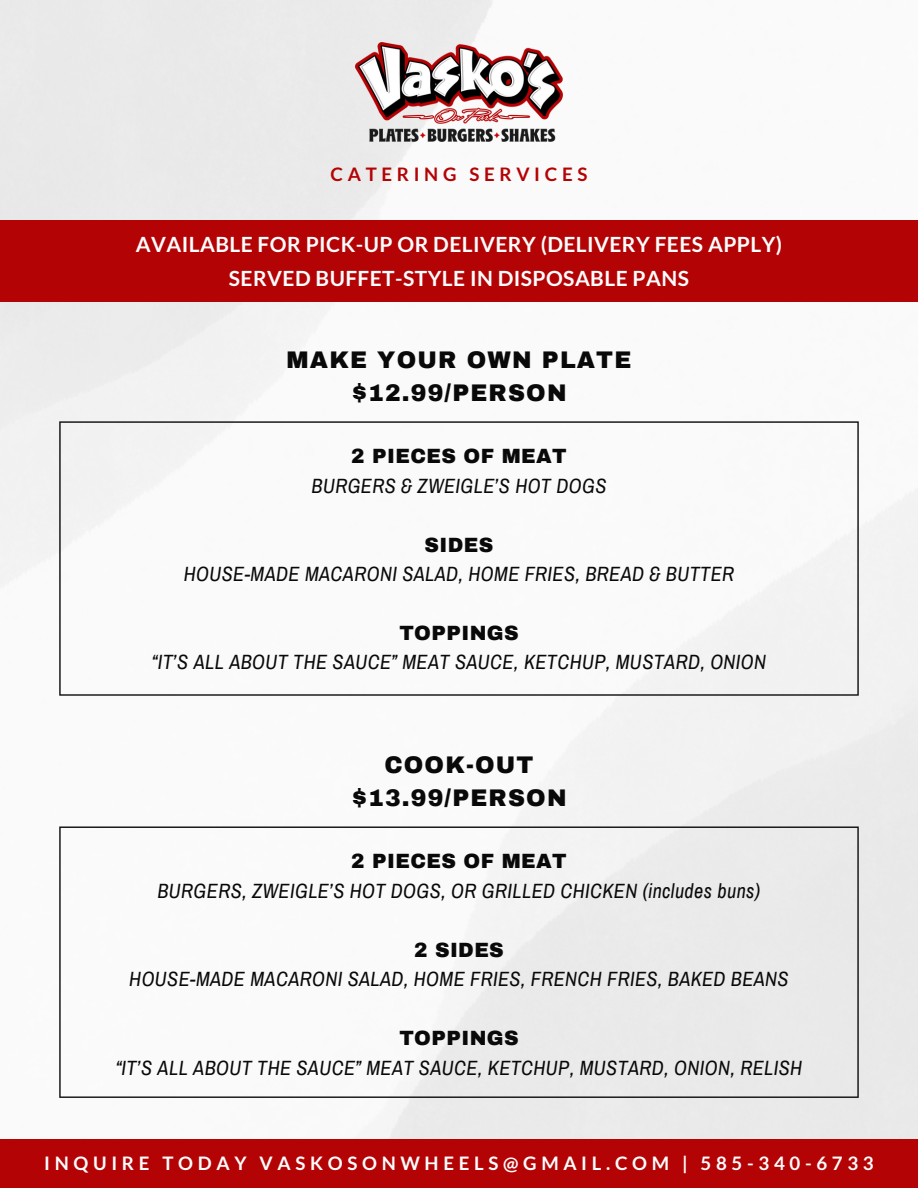
<style>
.page{position:relative;width:918px;height:1188px;background:#fff}
.page>*{position:absolute;margin:0;border:0;box-sizing:border-box;transform-origin:0 0}
.t1{font:900 23.55px/32.7px "Archivo";letter-spacing:.05em;color:#0a0909;text-align:center}
.t2{font:700 21px/33.8px "Lato";letter-spacing:.02em;color:#fdfdfd;text-align:center}
.t3{font:italic 20.1px "Archivo Narrow";letter-spacing:.02em;color:#0a0909}
.t4{font:900 20.1px "Archivo";letter-spacing:.02em;color:#0a0909}
.t5{font:700 18.75px "Lato";letter-spacing:.25em;color:#fdfdfd}
.t6{font:700 18.75px "Lato";letter-spacing:.25em;color:#b40305}
</style>
<div class="page">
<img style="left:0;top:0;width:918px;height:1139px">
<div style="left:0;top:1139px;width:918px;height:49px;background:#b40305"></div>
<img style="left:356px;top:42px;width:207px;height:99px">
<svg style="left:59px;top:421px;width:800px;height:275px"></svg>
<svg style="left:59px;top:827px;width:800px;height:271px;fill:#f4f4f4"></svg>
<div style="left:0;top:221px;width:918px;height:81px;background:#b40305"></div>
<h3 class="t6" style="left:331px;top:163px;width:258px">CATERING SERVICES</h3>
<p class="t2" style="left:136px;top:227px;width:648px">AVAILABLE FOR PICK-UP OR DELIVERY (DELIVERY FEES APPLY)<br>SERVED BUFFET-STYLE IN DISPOSABLE PANS</p>
<p class="t1" style="left:287px;top:344px;width:346px">MAKE YOUR OWN PLATE $12.99/PERSON</p>
<h2 class="t4" style="left:351px;top:446px;width:217px">2 PIECES OF MEAT</h2>
<h1 class="t3" style="left:312px;top:475px;width:296px">BURGERS &amp; ZWEIGLE’S HOT DOGS</h1>
<h3 class="t4" style="left:425px;top:534px;width:70px">SIDES</h3>
<h3 class="t3" style="left:184px;top:564px;width:552px">HOUSE-MADE MACARONI SALAD, HOME FRIES, BREAD &amp; BUTTER</h3>
<h3 class="t4" style="left:399px;top:622px;width:121px">TOPPINGS</h3>
<h3 class="t3" style="left:152px;top:652px;width:616px">“IT’S ALL ABOUT THE SAUCE” MEAT SAUCE, KETCHUP, MUSTARD, ONION</h3>
<h3 class="t1" style="left:351px;top:749px;width:217px">COOK-OUT $13.99/PERSON</h3>
<h3 class="t4" style="left:351px;top:851px;width:217px">2 PIECES OF MEAT</h3>
<h1 class="t3" style="left:158px;top:881px;width:604px">BURGERS, ZWEIGLE’S HOT DOGS, OR GRILLED CHICKEN (includes buns)</h1>
<h3 class="t4" style="left:414px;top:939px;width:91px">2 SIDES</h3>
<h4 class="t3" style="left:129px;top:969px;width:661px">HOUSE-MADE MACARONI SALAD, HOME FRIES, FRENCH FRIES, BAKED BEANS</h4>
<h3 class="t4" style="left:399px;top:1027px;width:121px">TOPPINGS</h3>
<h3 class="t3" style="left:116px;top:1057px;width:688px">“IT’S ALL ABOUT THE SAUCE” MEAT SAUCE, KETCHUP, MUSTARD, ONION, RELISH</h3>
<h3 class="t5" style="left:44px;top:1152px;width:831px">INQUIRE TODAY VASKOSONWHEELS@GMAIL.COM | 585-340-6733</h3>
</div>
